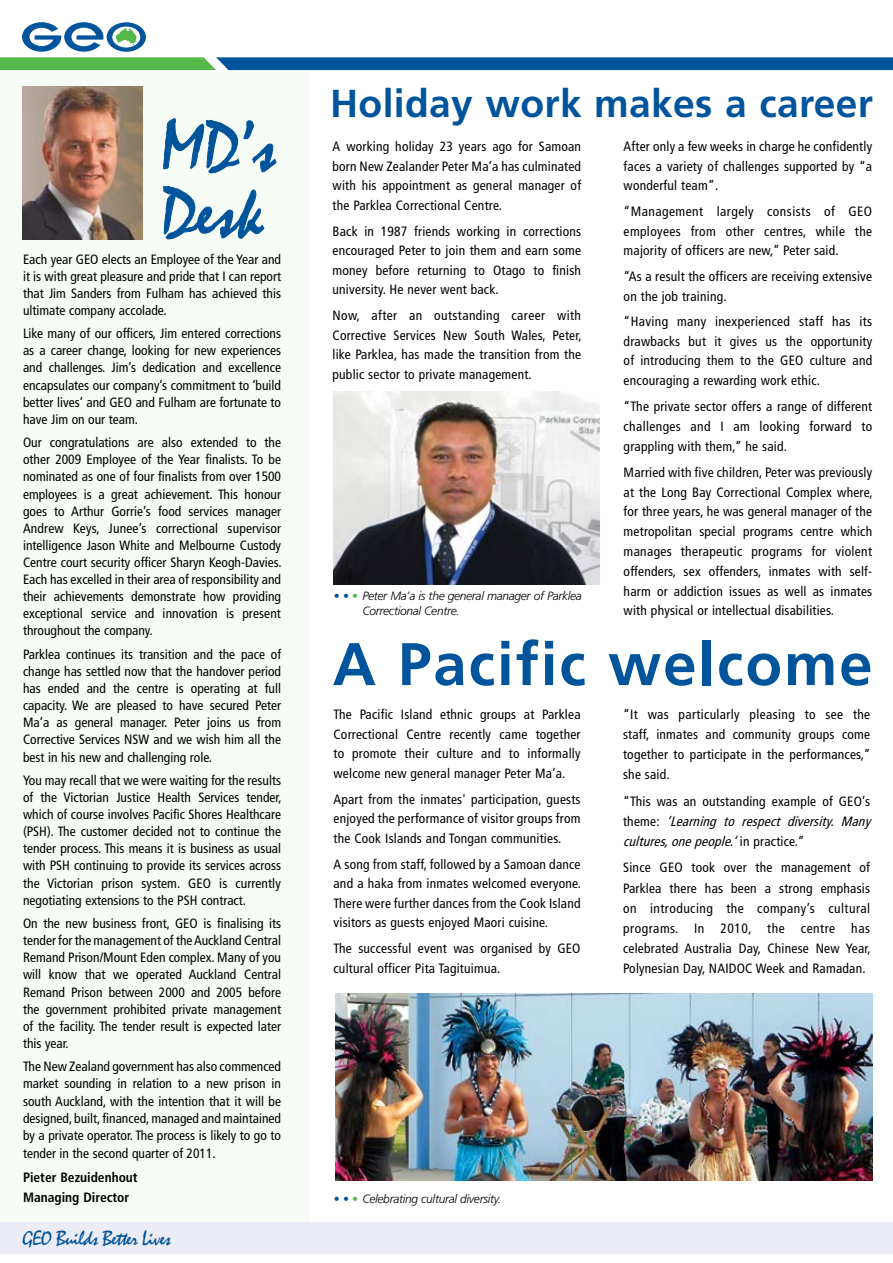
<style>
.page{position:relative;width:893px;height:1263px;background:#fff}
.page>*{position:absolute;margin:0;border:0;box-sizing:border-box;transform-origin:0 0}
.t1{font:72px/66px "Mistral";color:#00549b}
.t2{font:700 60px "Frutiger";letter-spacing:.03em;color:#00549b}
.t3{font:700 39px "Frutiger";letter-spacing:.01em;color:#00549b}
.t4{font:21px "Mistral";letter-spacing:-.025em;color:#00549b}
.t5{font:condensed 13.5px/17.1px "Frutiger";letter-spacing:.015em;color:#000;text-align:justify}
.t6{font:700 condensed 13.5px/20.1px "Frutiger";color:#000}
.t7{font:italic 300 12px/15px "Frutiger";letter-spacing:-.025em;color:#000}
.s1{font-weight:400;font-style:normal;color:#00549b}
.s2{font-weight:400;font-style:normal;color:#54b948}
.s3{font-style:italic}
</style>
<div class="page">
<div style="left:0;top:72px;width:310px;height:1150px;background:#f7fbf6"></div>
<div style="left:0;top:1222px;width:893px;height:32px;background:#ebecf5"></div>
<svg style="left:163px;top:118px;width:114px;height:56px"></svg>
<svg style="left:163px;top:186px;width:102px;height:54px"></svg>
<img style="left:23px;top:86px;width:119px;height:153px">
<svg style="left:0;top:22px;width:893px;height:48px"></svg>
<img style="left:333px;top:392px;width:266px;height:192px">
<img style="left:335px;top:993px;width:537px;height:188px">
<h1 class="t1" style="left:161px;top:117px;width:116px">MD’s<br>Desk</h1>
<p class="t5" style="left:23px;top:250px;width:260px">Each year GEO elects an Employee of the Year and it is with great pleasure and pride that I can report that Jim Sanders from Fulham has achieved this ultimate company accolade.</p>
<p class="t5" style="left:23px;top:325px;width:260px">Like many of our officers, Jim entered corrections as a career change, looking for new experiences and challenges. Jim’s dedication and excellence encapsulates our company’s commitment to ‘build better lives’ and GEO and Fulham are fortunate to have Jim on our team.</p>
<p class="t5" style="left:23px;top:434px;width:260px">Our congratulations are also extended to the other 2009 Employee of the Year finalists. To be nominated as one of four finalists from over 1500 employees is a great achievement. This honour goes to Arthur Gorrie’s food services manager Andrew Keys, Junee’s correctional supervisor intelligence Jason White and Melbourne Custody Centre court security officer Sharyn Keogh-Davies.<br>Each has excelled in their area of responsibility and their achievements demonstrate how providing exceptional service and innovation is present throughout the company.</p>
<p class="t5" style="left:23px;top:646px;width:260px">Parklea continues its transition and the pace of change has settled now that the handover period has ended and the centre is operating at full capacity. We are pleased to have secured Peter Ma’a as general manager. Peter joins us from Corrective Services NSW and we wish him all the best in his new and challenging role.</p>
<p class="t5" style="left:23px;top:772px;width:260px">You may recall that we were waiting for the results of the Victorian Justice Health Services tender, which of course involves Pacific Shores Healthcare (PSH). The customer decided not to continue the tender process. This means it is business as usual with PSH continuing to provide its services across the Victorian prison system. GEO is currently negotiating extensions to the PSH contract.</p>
<p class="t5" style="left:23px;top:915px;width:260px">On the new business front, GEO is finalising its tender for the management of the Auckland Central Remand Prison/Mount Eden complex. Many of you will know that we operated Auckland Central Remand Prison between 2000 and 2005 before the government prohibited private management of the facility. The tender result is expected later this year.</p>
<p class="t5" style="left:23px;top:1058px;width:260px">The New Zealand government has also commenced market sounding in relation to a new prison in south Auckland, with the intention that it will be designed, built, financed, managed and maintained by a private operator. The process is likely to go to tender in the second quarter of 2011.</p>
<p class="t6" style="left:23px;top:1167px;width:116px">Pieter Bezuidenhout<br>Managing Director</p>
<h3 class="t4" style="left:23px;top:1227px;width:150px">GEO Builds Better Lives</h3>
<h3 class="t3" style="left:330px;top:81px;width:544px">Holiday work makes a career</h3>
<p class="t5" style="left:333px;top:137px;width:250px;line-height:19.5px">A working holiday 23 years ago for Samoan born New Zealander Peter Ma’a has culminated with his appointment as general manager of the Parklea Correctional Centre.</p>
<p class="t5" style="left:333px;top:221px;width:250px;line-height:19.5px">Back in 1987 friends working in corrections encouraged Peter to join them and earn some money before returning to Otago to finish university. He never went back.</p>
<p class="t5" style="left:333px;top:306px;width:251px;line-height:19.5px">Now, after an outstanding career with Corrective Services New South Wales, Peter, like Parklea, has made the transition from the public sector to private management.</p>
<p class="t5" style="left:624px;top:137px;width:250px;line-height:19.5px">After only a few weeks in charge he confidently faces a variety of challenges supported by “a wonderful team”.</p>
<p class="t5" style="left:624px;top:202px;width:250px;line-height:19.5px">“Management largely consists of GEO employees from other centres, while the majority of officers are new,” Peter said.</p>
<p class="t5" style="left:624px;top:267px;width:250px;line-height:19.5px">“As a result the officers are receiving extensive on the job training.</p>
<p class="t5" style="left:624px;top:312px;width:250px;line-height:19.5px">“Having many inexperienced staff has its drawbacks but it gives us the opportunity of introducing them to the GEO culture and encouraging a rewarding work ethic.</p>
<p class="t5" style="left:624px;top:397px;width:250px;line-height:19.8px">“The private sector offers a range of different challenges and I am looking forward to grappling with them,” he said.</p>
<p class="t5" style="left:624px;top:462px;width:251px;line-height:19.8px">Married with five children, Peter was previously at the Long Bay Correctional Complex where, for three years, he was general manager of the metropolitan special programs centre which manages therapeutic programs for violent offenders, sex offenders, inmates with self&shy;harm or addiction issues as well as inmates with physical or intellectual disabilities.</p>
<p class="t7" style="left:362px;top:588px;width:221px;text-indent:-28px"><span class="s1">• •</span> <span class="s2">•</span> Peter Ma’a is the general manager of Parklea<br>Correctional Centre.</p>
<h2 class="t2" style="left:333px;top:629px;width:541px">A Pacific welcome</h2>
<p class="t5" style="left:334px;top:705px;width:249px;line-height:19.5px">The Pacific Island ethnic groups at Parklea Correctional Centre recently came together to promote their culture and to informally welcome new general manager Peter Ma’a.</p>
<p class="t5" style="left:334px;top:789px;width:249px;line-height:19.5px">Apart from the inmates' participation, guests enjoyed the performance of visitor groups from the Cook Islands and Tongan communities.</p>
<p class="t5" style="left:334px;top:854px;width:249px;line-height:19.5px">A song from staff, followed by a Samoan dance and a haka from inmates welcomed everyone.<br>There were further dances from the Cook Island visitors as guests enjoyed Maori cuisine.</p>
<p class="t5" style="left:334px;top:939px;width:249px;line-height:19.5px">The successful event was organised by GEO cultural officer Pita Tagituimua.</p>
<p class="t5" style="left:623px;top:705px;width:249px;line-height:20px">“It was particularly pleasing to see the staff, inmates and community groups come together to participate in the performances,” she said.</p>
<p class="t5" style="left:623px;top:791px;width:253px;line-height:20.1px;text-align:left">“This was an outstanding example of GEO’s t h e m e : <span class="s3">‘Learning to respect diversity. Many cultures,onepeople.’</span>i n p r a c t i c e . ”</p>
<p class="t5" style="left:623px;top:858px;width:249px;line-height:20.1px">Since GEO took over the management of Parklea there has been a strong emphasis on introducing the company’s cultural programs. In 2010, the centre has celebrated Australia Day, Chinese New Year, Polynesian Day, NAIDOC Week and Ramadan.</p>
<p class="t7" style="left:334px;top:1191px;width:169px"><span class="s1">• •</span> <span class="s2">•</span> Celebrating cultural diversity.</p>
</div>
